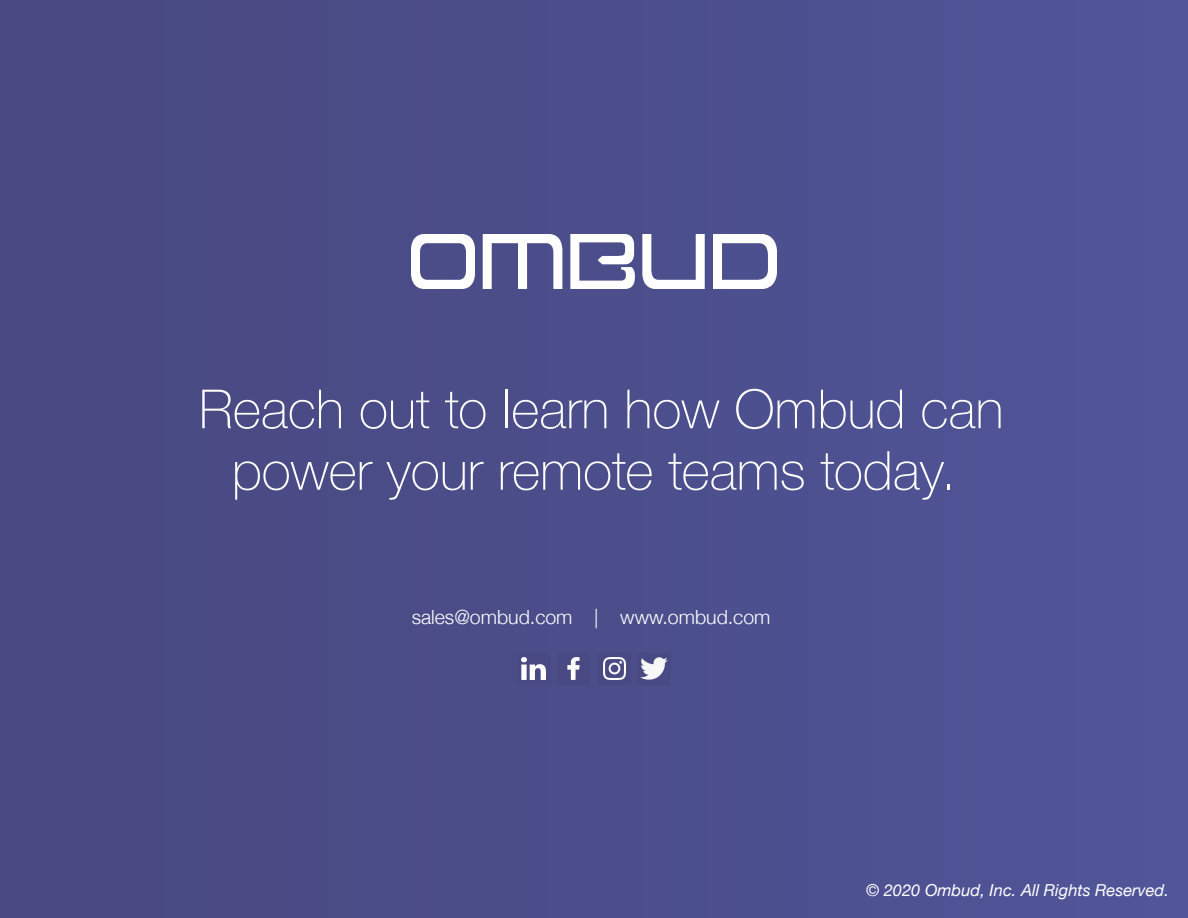
<style>
.page{position:relative;width:1188px;height:918px;background:#fff}
.page>*{position:absolute;margin:0;border:0;box-sizing:border-box;transform-origin:0 0}
.t1{font:100 54px/61.5px "Helvetica Neue";color:#fff;text-align:center}
.t2{font:300 19.5px "Helvetica Neue";color:#fff}
.t3{font:italic 16.5px "Helvetica Neue";color:#fff}
</style>
<div class="page">
<div style="left:0;top:0;width:1188px;height:918px;background:linear-gradient(to right,#484980,#505599)"></div>
<img style="left:411px;top:235px;width:366px;height:54px">
<div style="left:518px;top:652px;width:33px;height:33px;background:#494a83"></div>
<div style="left:557px;top:652px;width:33px;height:33px;background:#494a83"></div>
<div style="left:598px;top:652px;width:33px;height:33px;background:#494a83"></div>
<div style="left:637px;top:652px;width:33px;height:33px;background:#494a83"></div>
<img style="left:522px;top:658px;width:24px;height:22px">
<img style="left:603px;top:658px;width:22px;height:22px">
<img style="left:641px;top:658px;width:26px;height:22px">
<img style="left:567px;top:658px;width:13px;height:22px">
<p class="t1" style="left:199px;top:376px;width:806px">Reach out to learn how Ombud can power your remote teams today.</p>
<p class="t2" style="left:412px;top:602px;width:360px">sales@ombud.com | www.ombud.com</p>
<p class="t3" style="left:866px;top:878px;width:304px">© 2020 Ombud, Inc. All Rights Reserved.</p>
</div>
